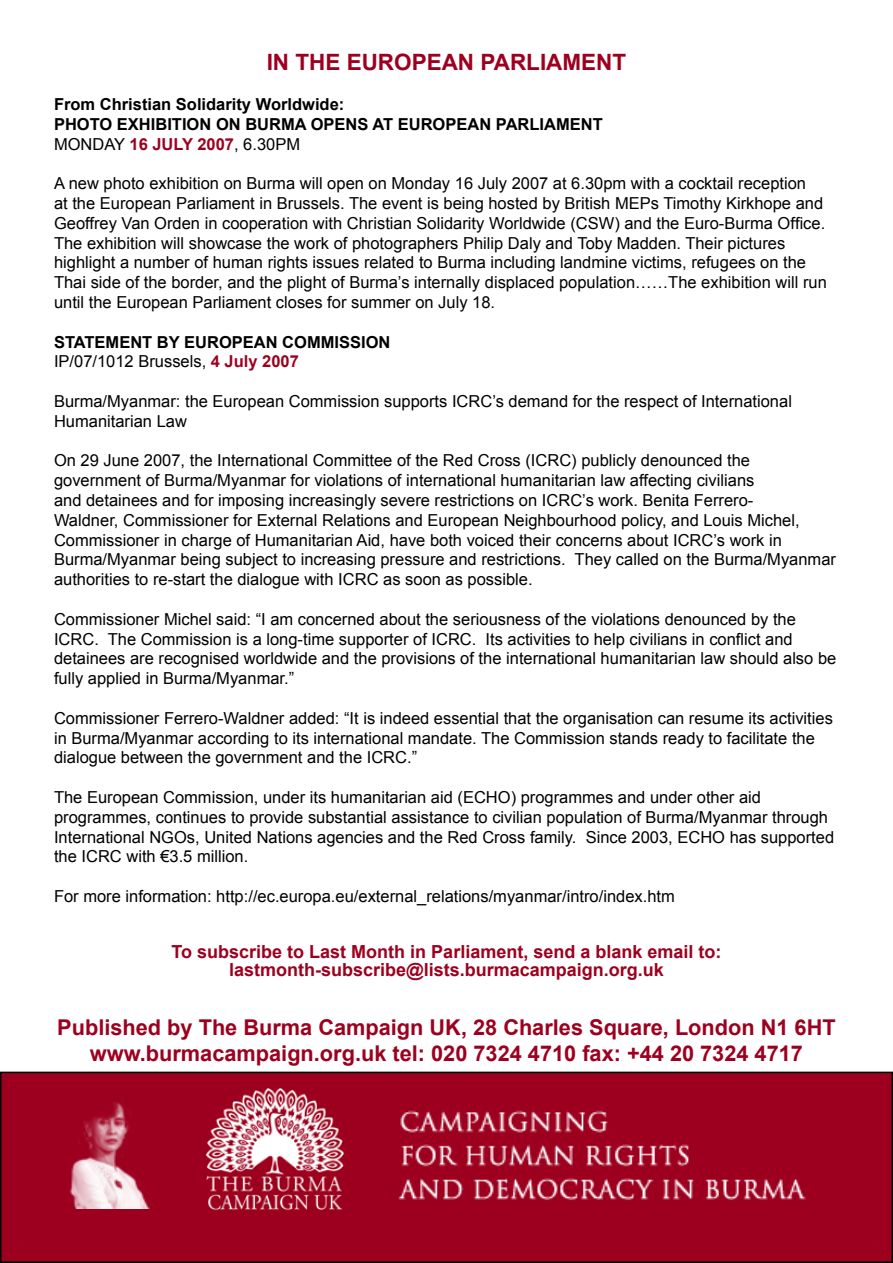
<style>
.page{position:relative;width:893px;height:1263px;background:#fff}
.page>*{position:absolute;margin:0;border:0;box-sizing:border-box;transform-origin:0 0}
.t1{font:700 22.5px "Arial";color:#9d001f}
.t2{font:700 21.75px/26.1px "Arial";color:#9d001f;text-align:center}
.t3{font:700 18px/18px "Arial";color:#9d001f;text-align:center}
.t4{font:16.5px/19.8px "Arial";color:#000}
.t5{font:700 16.5px/19.8px "Arial";color:#000}
.s1{font-weight:400}
.s2{color:#9d001f}
</style>
<div class="page">
<div style="left:1px;top:1072px;width:891px;height:190px;background:#9d001f"></div>
<div style="left:0;top:1071px;width:893px;height:192px;border:2px solid #000"></div>
<img style="left:70px;top:1102px;width:736px;height:106px">
<img style="left:195px;top:1088px;width:160px;height:122px">
<h1 class="t1" style="left:267px;top:50px;width:361px">IN THE EUROPEAN PARLIAMENT</h1>
<p class="t5" style="left:54px;top:94px;width:550px">From Christian Solidarity Worldwide:<br>PHOTO EXHIBITION ON BURMA OPENS AT EUROPEAN PARLIAMENT<br><span class="s1">MONDAY</span> <span class="s2">16 JULY 2007</span><span class="s1">, 6.30PM</span></p>
<p class="t4" style="left:54px;top:173px;width:774px">A new photo exhibition on Burma will open on Monday 16 July 2007 at 6.30pm with a cocktail reception<br>at the European Parliament in Brussels. The event is being hosted by British MEPs Timothy Kirkhope and Geoffrey Van Orden in cooperation with Christian Solidarity Worldwide (CSW) and the Euro-Burma Office.<br>The exhibition will showcase the work of photographers Philip Daly and Toby Madden. Their pictures highlight a number of human rights issues related to Burma including landmine victims, refugees on the Thai side of the border, and the plight of Burma’s internally displaced population……The exhibition will run until the European Parliament closes for summer on July 18.</p>
<p class="t5" style="left:54px;top:332px;width:338px">STATEMENT BY EUROPEAN COMMISSION<br><span class="s1">IP/07/1012 Brussels,</span> <span class="s2">4 July 2007</span></p>
<p class="t4" style="left:54px;top:391px;width:739px">Burma/Myanmar: the European Commission supports ICRC’s demand for the respect of International<br>Humanitarian Law</p>
<p class="t4" style="left:54px;top:451px;width:783px">On 29 June 2007, the International Committee of the Red Cross (ICRC) publicly denounced the government of Burma/Myanmar for violations of international humanitarian law affecting civilians<br>and detainees and for imposing increasingly severe restrictions on ICRC’s work. Benita Ferrero-<br>Waldner, Commissioner for External Relations and European Neighbourhood policy, and Louis Michel, Commissioner in charge of Humanitarian Aid, have both voiced their concerns about ICRC’s work in Burma/Myanmar being subject to increasing pressure and restrictions. They called on the Burma/Myanmar authorities to re-start the dialogue with ICRC as soon as possible.</p>
<p class="t4" style="left:54px;top:609px;width:784px">Commissioner Michel said: “I am concerned about the seriousness of the violations denounced by the ICRC. The Commission is a long-time supporter of ICRC. Its activities to help civilians in conflict and detainees are recognised worldwide and the provisions of the international humanitarian law should also be fully applied in Burma/Myanmar.”</p>
<p class="t4" style="left:54px;top:708px;width:780px">Commissioner Ferrero-Waldner added: “It is indeed essential that the organisation can resume its activities in Burma/Myanmar according to its international mandate. The Commission stands ready to facilitate the dialogue between the government and the ICRC.”</p>
<p class="t4" style="left:54px;top:787px;width:782px">The European Commission, under its humanitarian aid (ECHO) programmes and under other aid programmes, continues to provide substantial assistance to civilian population of Burma/Myanmar through International NGOs, United Nations agencies and the Red Cross family. Since 2003, ECHO has supported the ICRC with €3.5 million.</p>
<p class="t4" style="left:54px;top:886px;width:622px">For more information: http://ec.europa.eu/external_relations/myanmar/intro/index.htm</p>
<p class="t3" style="left:172px;top:942px;width:551px">To subscribe to Last Month in Parliament, send a blank email to: lastmonth-subscribe@lists.burmacampaign.org.uk</p>
<h2 class="t2" style="left:57px;top:1014px;width:780px">Published by The Burma Campaign UK, 28 Charles Square, London N1 6HT www.burmacampaign.org.uk tel: 020 7324 4710 fax: +44 20 7324 4717</h2>
</div>
